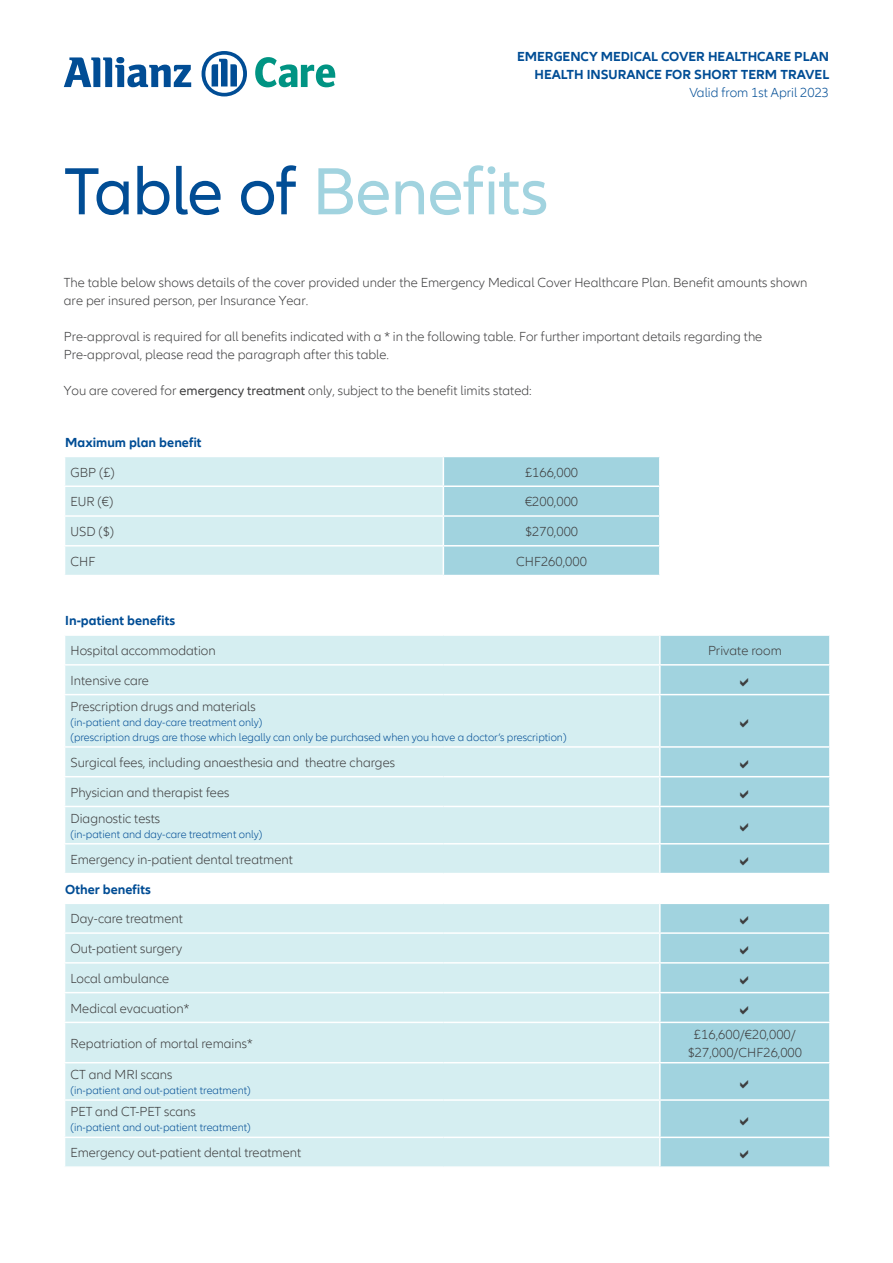
<style>
.page{position:relative;width:893px;height:1263px;background:#fff}
.page>*{position:absolute;margin:0;border:0;box-sizing:border-box;transform-origin:0 0}
.Headline_36pt{font:69px "Allianz Neo";letter-spacing:-.015em;color:#a1d3df}
.Normal_1{font:300 13.5px/18px "Allianz Neo";color:#3e3e3f}
.t1{font:700 13.5px "Allianz Neo";color:#014d95}
.t2{font:300 13.5px "Allianz Neo";color:#014d95}
.t3{font:300 11.25px "Allianz Neo";color:#014d95}
.s1{color:#014d95}
.s2{font-weight:400}
</style>
<div class="page">
<svg style="left:64px;top:57px;width:127px;height:30px"></svg>
<svg style="left:202px;top:51px;width:45px;height:45px"></svg>
<svg style="left:255px;top:57px;width:80px;height:30px"></svg>
<svg style="left:65px;top:457px;width:378px;height:709px;background:#daf0f2"></svg>
<svg style="left:443px;top:457px;width:386px;height:709px"></svg>
<hr style="left:659px;top:457px;width:2px;height:28px;background:#fff">
<hr style="left:64px;top:485px;width:379px;height:2px;background:#fff">
<hr style="left:443px;top:485px;width:217px;height:2px;background:#fff">
<hr style="left:660px;top:485px;width:171px;height:2px;background:#fff">
<hr style="left:659px;top:487px;width:2px;height:28px;background:#fff">
<hr style="left:64px;top:515px;width:379px;height:2px;background:#fff">
<hr style="left:443px;top:515px;width:217px;height:2px;background:#fff">
<hr style="left:660px;top:515px;width:171px;height:2px;background:#fff">
<hr style="left:659px;top:517px;width:2px;height:28px;background:#fff">
<hr style="left:64px;top:545px;width:379px;height:1px;background:#fff">
<hr style="left:443px;top:545px;width:217px;height:1px;background:#fff">
<svg style="left:443px;top:457px;width:1px;height:118px"></svg>
<hr style="left:660px;top:545px;width:171px;height:1px;background:#fff">
<hr style="left:659px;top:546px;width:2px;height:29px;background:#fff">
<hr style="left:64px;top:575px;width:379px;height:1px;background:#fff">
<hr style="left:443px;top:575px;width:217px;height:1px;background:#fff">
<hr style="left:660px;top:575px;width:171px;height:1px;background:#fff">
<hr style="left:659px;top:576px;width:2px;height:28px;background:#fff">
<hr style="left:64px;top:604px;width:379px;height:2px;background:#fff">
<hr style="left:443px;top:604px;width:217px;height:2px;background:#fff">
<hr style="left:660px;top:604px;width:171px;height:2px;background:#fff">
<hr style="left:659px;top:606px;width:2px;height:28px;background:#fff">
<hr style="left:64px;top:634px;width:379px;height:2px;background:#fff">
<hr style="left:443px;top:634px;width:217px;height:2px;background:#fff">
<hr style="left:660px;top:634px;width:171px;height:2px;background:#fff">
<hr style="left:659px;top:636px;width:2px;height:28px;background:#fff">
<hr style="left:64px;top:664px;width:379px;height:2px;background:#fff">
<hr style="left:443px;top:664px;width:217px;height:2px;background:#fff">
<hr style="left:660px;top:664px;width:171px;height:2px;background:#fff">
<hr style="left:659px;top:666px;width:2px;height:28px;background:#fff">
<hr style="left:64px;top:694px;width:379px;height:1px;background:#fff">
<hr style="left:443px;top:694px;width:217px;height:1px;background:#fff">
<hr style="left:660px;top:694px;width:171px;height:1px;background:#fff">
<hr style="left:659px;top:695px;width:2px;height:51px;background:#fff">
<hr style="left:64px;top:746px;width:379px;height:2px;background:#fff">
<hr style="left:443px;top:746px;width:217px;height:2px;background:#fff">
<hr style="left:660px;top:746px;width:171px;height:2px;background:#fff">
<hr style="left:659px;top:748px;width:2px;height:28px;background:#fff">
<hr style="left:64px;top:776px;width:379px;height:1px;background:#fff">
<hr style="left:443px;top:776px;width:217px;height:1px;background:#fff">
<hr style="left:660px;top:776px;width:171px;height:1px;background:#fff">
<hr style="left:659px;top:777px;width:2px;height:29px;background:#fff">
<hr style="left:64px;top:806px;width:379px;height:1px;background:#fff">
<hr style="left:443px;top:806px;width:217px;height:1px;background:#fff">
<hr style="left:660px;top:806px;width:171px;height:1px;background:#fff">
<hr style="left:659px;top:807px;width:2px;height:36px;background:#fff">
<hr style="left:64px;top:843px;width:379px;height:1px;background:#fff">
<hr style="left:443px;top:843px;width:217px;height:1px;background:#fff">
<hr style="left:660px;top:843px;width:171px;height:1px;background:#fff">
<hr style="left:659px;top:844px;width:2px;height:29px;background:#fff">
<hr style="left:64px;top:873px;width:379px;height:1px;background:#fff">
<hr style="left:443px;top:873px;width:217px;height:1px;background:#fff">
<hr style="left:660px;top:873px;width:171px;height:1px;background:#fff">
<hr style="left:659px;top:874px;width:2px;height:28px;background:#fff">
<hr style="left:64px;top:902px;width:379px;height:2px;background:#fff">
<hr style="left:443px;top:902px;width:217px;height:2px;background:#fff">
<hr style="left:660px;top:902px;width:171px;height:2px;background:#fff">
<hr style="left:659px;top:904px;width:2px;height:28px;background:#fff">
<hr style="left:64px;top:932px;width:379px;height:2px;background:#fff">
<hr style="left:443px;top:932px;width:217px;height:2px;background:#fff">
<hr style="left:660px;top:932px;width:171px;height:2px;background:#fff">
<hr style="left:659px;top:934px;width:2px;height:28px;background:#fff">
<hr style="left:64px;top:962px;width:379px;height:1px;background:#fff">
<hr style="left:443px;top:962px;width:217px;height:1px;background:#fff">
<hr style="left:660px;top:962px;width:171px;height:1px;background:#fff">
<hr style="left:659px;top:963px;width:2px;height:29px;background:#fff">
<hr style="left:64px;top:992px;width:379px;height:1px;background:#fff">
<hr style="left:443px;top:992px;width:217px;height:1px;background:#fff">
<hr style="left:660px;top:992px;width:171px;height:1px;background:#fff">
<hr style="left:659px;top:993px;width:2px;height:29px;background:#fff">
<hr style="left:64px;top:1022px;width:379px;height:1px;background:#fff">
<hr style="left:443px;top:1022px;width:217px;height:1px;background:#fff">
<hr style="left:660px;top:1022px;width:171px;height:1px;background:#fff">
<hr style="left:659px;top:1023px;width:2px;height:39px;background:#fff">
<hr style="left:64px;top:1062px;width:379px;height:1px;background:#fff">
<hr style="left:443px;top:1062px;width:217px;height:1px;background:#fff">
<hr style="left:660px;top:1062px;width:171px;height:1px;background:#fff">
<hr style="left:659px;top:1063px;width:2px;height:36px;background:#fff">
<hr style="left:64px;top:1099px;width:379px;height:2px;background:#fff">
<hr style="left:443px;top:1099px;width:217px;height:2px;background:#fff">
<hr style="left:660px;top:1099px;width:171px;height:2px;background:#fff">
<hr style="left:659px;top:1101px;width:2px;height:35px;background:#fff">
<hr style="left:64px;top:1136px;width:379px;height:2px;background:#fff">
<hr style="left:443px;top:1136px;width:217px;height:2px;background:#fff">
<hr style="left:660px;top:1136px;width:171px;height:2px;background:#fff">
<hr style="left:659px;top:1138px;width:2px;height:28px;background:#fff">
<svg style="left:740px;top:678px;width:8px;height:8px"></svg>
<svg style="left:740px;top:719px;width:8px;height:8px"></svg>
<svg style="left:740px;top:760px;width:8px;height:8px"></svg>
<svg style="left:740px;top:790px;width:8px;height:8px"></svg>
<svg style="left:740px;top:823px;width:8px;height:9px"></svg>
<svg style="left:740px;top:857px;width:8px;height:8px"></svg>
<svg style="left:740px;top:916px;width:8px;height:9px"></svg>
<svg style="left:740px;top:946px;width:8px;height:8px"></svg>
<svg style="left:740px;top:976px;width:8px;height:8px"></svg>
<svg style="left:740px;top:1005px;width:8px;height:9px"></svg>
<svg style="left:740px;top:1079px;width:8px;height:9px"></svg>
<svg style="left:740px;top:1117px;width:8px;height:8px"></svg>
<svg style="left:740px;top:1150px;width:8px;height:9px"></svg>
<p class="t1" style="left:517px;top:49px;width:313px">EMERGENCY MEDICAL COVER HEALTHCARE PLAN</p>
<p class="t1" style="left:534px;top:67px;width:296px">HEALTH INSURANCE FOR SHORT TERM TRAVEL</p>
<p class="t2" style="left:689px;top:85px;width:141px">Valid from 1st April 2023</p>
<p class="Headline_36pt" style="left:64px;top:152px;width:486px"><span class="s1">Table of</span> Benefits</p>
<p class="Normal_1" style="left:64px;top:274px;width:745px">The table below shows details of the cover provided under the Emergency Medical Cover Healthcare Plan. Benefit amounts shown are per insured person, per Insurance Year.</p>
<p class="Normal_1" style="left:64px;top:328px;width:700px">Pre-approval is required for all benefits indicated with a * in the following table. For further important details regarding the<br>Pre-approval, please read the paragraph after this table.</p>
<p class="Normal_1" style="left:64px;top:382px;width:469px">You are covered for <span class="s2">emergency treatment</span> only, subject to the benefit limits stated:</p>
<p class="t1" style="left:65px;top:434px;width:138px">Maximum plan benefit</p>
<p class="Normal_1" style="left:71px;top:463px;width:46px">GBP (£)</p>
<p class="Normal_1" style="left:525px;top:463px;width:55px">£166,000</p>
<p class="Normal_1" style="left:71px;top:493px;width:44px">EUR (€)</p>
<p class="Normal_1" style="left:525px;top:493px;width:55px">€200,000</p>
<p class="Normal_1" style="left:71px;top:523px;width:45px">USD ($)</p>
<p class="Normal_1" style="left:525px;top:523px;width:55px">$270,000</p>
<p class="Normal_1" style="left:71px;top:553px;width:26px">CHF</p>
<p class="Normal_1" style="left:516px;top:553px;width:72px">CHF260,000</p>
<p class="t1" style="left:65px;top:613px;width:111px">In-patient benefits</p>
<p class="Normal_1" style="left:71px;top:642px;width:147px">Hospital accommodation</p>
<p class="Normal_1" style="left:708px;top:642px;width:75px">Private room</p>
<p class="Normal_1" style="left:71px;top:672px;width:80px">Intensive care</p>
<p class="Normal_1" style="left:71px;top:698px;width:187px">Prescription drugs and materials</p>
<p class="t3" style="left:71px;top:716px;width:193px">(in-patient and day-care treatment only)</p>
<p class="t3" style="left:71px;top:731px;width:497px">(prescription drugs are those which legally can only be purchased when you have a doctor’s prescription)</p>
<p class="Normal_1" style="left:71px;top:754px;width:326px">Surgical fees, including anaesthesia and theatre charges</p>
<p class="Normal_1" style="left:71px;top:784px;width:160px">Physician and therapist fees</p>
<p class="Normal_1" style="left:71px;top:810px;width:91px">Diagnostic tests</p>
<p class="t3" style="left:71px;top:828px;width:193px">(in-patient and day-care treatment only)</p>
<p class="Normal_1" style="left:71px;top:851px;width:224px">Emergency in-patient dental treatment</p>
<p class="t1" style="left:65px;top:881px;width:87px">Other benefits</p>
<p class="Normal_1" style="left:71px;top:910px;width:114px">Day-care treatment</p>
<p class="Normal_1" style="left:71px;top:940px;width:113px">Out-patient surgery</p>
<p class="Normal_1" style="left:71px;top:970px;width:100px">Local ambulance</p>
<p class="Normal_1" style="left:71px;top:999px;width:120px">Medical evacuation*</p>
<p class="Normal_1" style="left:71px;top:1034px;width:184px">Repatriation of mortal remains*</p>
<p class="Normal_1" style="left:688px;top:1025px;width:116px;text-align:center">£16,600/€20,000/ $27,000/CHF26,000</p>
<p class="Normal_1" style="left:71px;top:1066px;width:104px">CT and MRI scans</p>
<p class="t3" style="left:71px;top:1084px;width:182px">(in-patient and out-patient treatment)</p>
<p class="Normal_1" style="left:71px;top:1103px;width:127px">PET and CT-PET scans</p>
<p class="t3" style="left:71px;top:1121px;width:182px">(in-patient and out-patient treatment)</p>
<p class="Normal_1" style="left:71px;top:1144px;width:232px">Emergency out-patient dental treatment</p>
</div>
